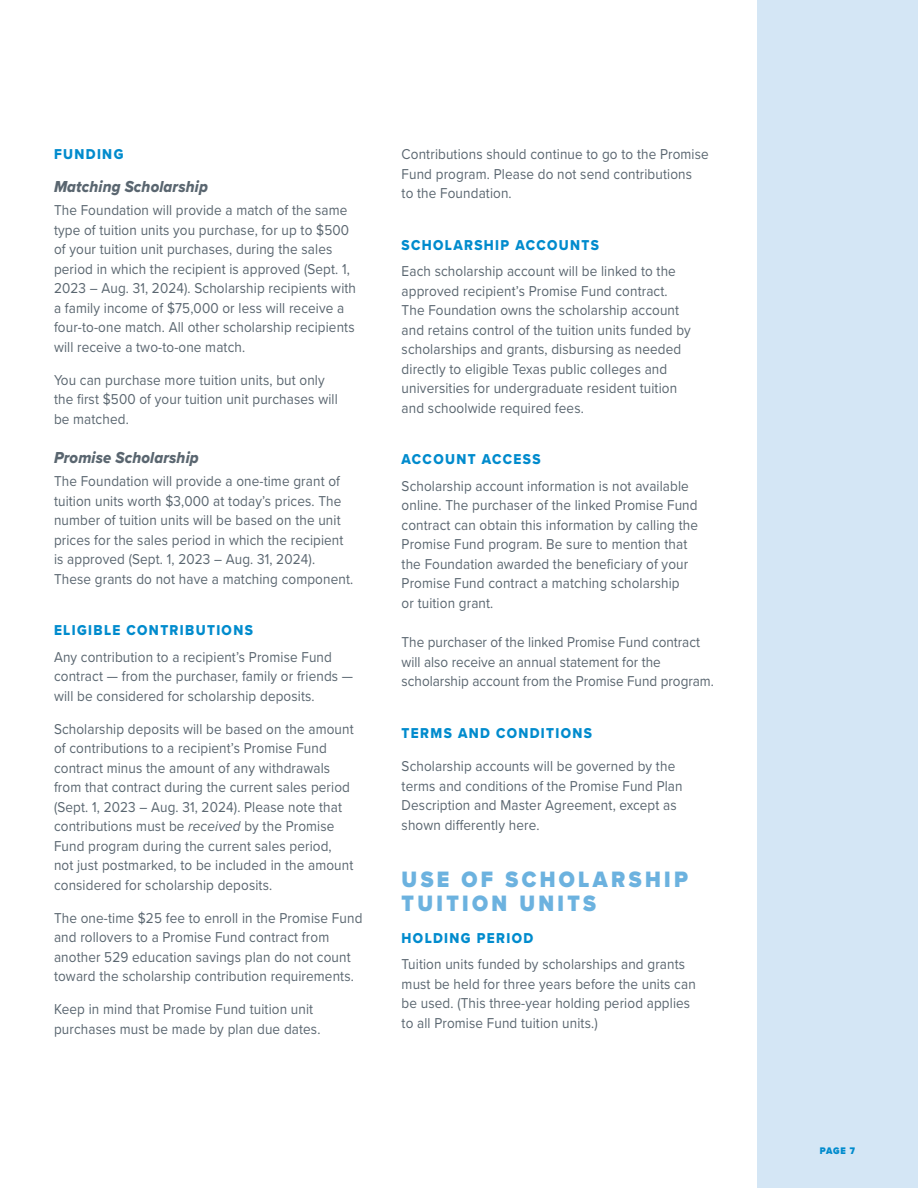
<style>
.page{position:relative;width:918px;height:1188px;background:#fff}
.page>*{position:absolute;margin:0;border:0;box-sizing:border-box;transform-origin:0 0}
.t1{font:900 23.1px/24px "Proxima Nova";letter-spacing:.16em;color:#6cb2df;scale:.91 1}
.t2{font:16.5px "Proxima Nova Extrabld It";letter-spacing:.01em;color:#5a6670;scale:.91 1}
.t3{font:14.85px/19.5px "Proxima Nova";letter-spacing:.01em;color:#5a6670;scale:.91 1}
.t4{font:14.85px "Proxima Nova Extrabld";letter-spacing:.1em;color:#008bcd;scale:.91 1}
.t5{font:900 9.9px "Proxima Nova";color:#008bcd;scale:.91 1}
.s1{font-style:italic}
</style>
<div class="page">
<div style="left:757px;top:0;width:161px;height:1188px;background:#d4e6f5"></div>
<p class="t4" style="left:54px;top:143px;width:78px">FUNDING</p>
<p class="t2" style="left:54px;top:174px;width:171px">Matching Scholarship</p>
<p class="t3" style="left:54px;top:200px;width:333px">The Foundation will provide a match of the same type of tuition units you purchase, for up to $500 of your tuition unit purchases, during the sales period in which the recipient is approved (Sept. 1, 2023 – Aug. 31, 2024). Scholarship recipients with a family income of $75,000 or less will receive a four-to-one match. All other scholarship recipients will receive a two-to-one match.</p>
<p class="t3" style="left:54px;top:369px;width:313px">You can purchase more tuition units, but only the first $500 of your tuition unit purchases will be matched.</p>
<p class="t2" style="left:54px;top:445px;width:160px">Promise Scholarship</p>
<p class="t3" style="left:54px;top:471px;width:330px">The Foundation will provide a one-time grant of tuition units worth $3,000 at today’s prices. The number of tuition units will be based on the unit prices for the sales period in which the recipient is approved (Sept. 1, 2023 – Aug. 31, 2024).<br>These grants do not have a matching component.</p>
<p class="t4" style="left:54px;top:619px;width:220px">ELIGIBLE CONTRIBUTIONS</p>
<p class="t3" style="left:54px;top:646px;width:330px">Any contribution to a recipient’s Promise Fund contract — from the purchaser, family or friends — will be considered for scholarship deposits.</p>
<p class="t3" style="left:54px;top:718px;width:331px">Scholarship deposits will be based on the amount of contributions to a recipient’s Promise Fund contract minus the amount of any withdrawals from that contract during the current sales period (Sept. 1, 2023 – Aug. 31, 2024). Please note that contributions must be <span class="s1">received</span> by the Promise Fund program during the current sales period, not just postmarked, to be included in the amount considered for scholarship deposits.</p>
<p class="t3" style="left:54px;top:907px;width:340px">The one-time $25 fee to enroll in the Promise Fund and rollovers to a Promise Fund contract from another 529 education savings plan do not count toward the scholarship contribution requirements.</p>
<p class="t3" style="left:54px;top:999px;width:294px">Keep in mind that Promise Fund tuition unit purchases must be made by plan due dates.</p>
<p class="t3" style="left:402px;top:144px;width:339px">Contributions should continue to go to the Promise<br>Fund program. Please do not send contributions<br>to the Foundation.</p>
<p class="t4" style="left:402px;top:234px;width:218px">SCHOLARSHIP ACCOUNTS</p>
<p class="t3" style="left:402px;top:261px;width:319px">Each scholarship account will be linked to the approved recipient’s Promise Fund contract.<br>The Foundation owns the scholarship account and retains control of the tuition units funded by scholarships and grants, disbursing as needed directly to eligible Texas public colleges and universities for undergraduate resident tuition and schoolwide required fees.</p>
<p class="t4" style="left:402px;top:448px;width:154px">ACCOUNT ACCESS</p>
<p class="t3" style="left:402px;top:475px;width:327px">Scholarship account information is not available online. The purchaser of the linked Promise Fund contract can obtain this information by calling the Promise Fund program. Be sure to mention that the Foundation awarded the beneficiary of your Promise Fund contract a matching scholarship<br>or tuition grant.</p>
<p class="t3" style="left:402px;top:632px;width:345px">The purchaser of the linked Promise Fund contract will also receive an annual statement for the scholarship account from the Promise Fund program.</p>
<p class="t4" style="left:402px;top:722px;width:211px">TERMS AND CONDITIONS</p>
<p class="t3" style="left:402px;top:756px;width:310px">Scholarship accounts will be governed by the terms and conditions of the Promise Fund Plan Description and Master Agreement, except as shown differently here.</p>
<h1 class="t1" style="left:402px;top:868px;width:316px">USE OF SCHOLARSHIP<br>TUITION UNITS</h1>
<p class="t4" style="left:402px;top:927px;width:146px">HOLDING PERIOD</p>
<p class="t3" style="left:402px;top:954px;width:325px">Tuition units funded by scholarships and grants must be held for three years before the units can be used. (This three-year holding period applies to all Promise Fund tuition units.)</p>
<p class="t5" style="left:820px;top:1143px;width:40px">PAGE 7</p>
</div>
